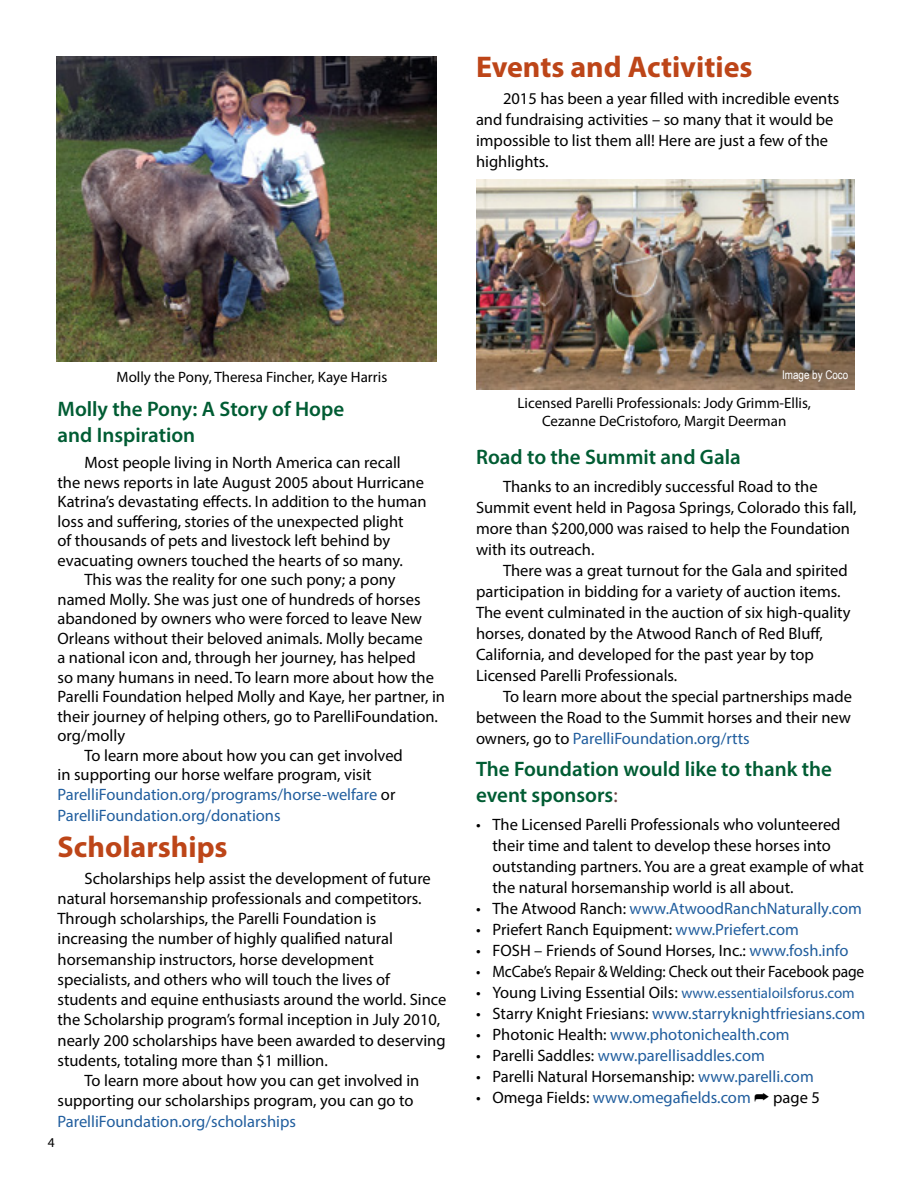
<style>
.page{position:relative;width:918px;height:1188px;background:#fff}
.page>*{position:absolute;margin:0;border:0;box-sizing:border-box;transform-origin:0 0}
.t1{font:700 30px "Myriad Pro";color:#bd4518}
.t2{font:600 21px/25.5px "Myriad Pro";color:#005c33}
.t3{font:16.5px/21px "Myriad Pro";color:#000}
.t4{font:16.5px "Myriad Pro";color:#215e9e}
.t5{font:16.5px "Myriad Pro";color:#000;scale:.94 1}
.t6{font:15px/18px "Myriad Pro";color:#000;text-align:center}
.t7{font:13.5px "Myriad Pro";color:#000}
.t8{font:12px "Arial Narrow";color:#fff}
.s1{color:#000}
.s2{color:#215e9e}
.s3{font-weight:400;color:#6c4342}
.s4{font-size:15px;color:#215e9e}
</style>
<div class="page">
<img style="left:56px;top:57px;width:381px;height:304px">
<img style="left:477px;top:179px;width:378px;height:211px">
<h1 class="t1" style="left:476px;top:47px;width:278px">Events and Activities</h1>
<p class="t3" style="left:476px;top:88px;width:365px;text-indent:27px">2015 has been a year filled with incredible events and fundraising activities – so many that it would be impossible to list them all! Here are just a few of the highlights.</p>
<p class="t6" style="left:117px;top:367px;width:272px">Molly the Pony, Theresa Fincher, Kaye Harris</p>
<p class="t2" style="left:58px;top:396px;width:288px">Molly the Pony: A Story of Hope and Inspiration</p>
<p class="t3" style="left:85px;top:452px;width:318px">Most people living in North America can recall</p>
<p class="t3" style="left:58px;top:471px;width:368px">the news reports in late August 2005 about Hurricane</p>
<p class="t3" style="left:58px;top:491px;width:371px">Katrina’s devastating effects. In addition to the human</p>
<p class="t3" style="left:58px;top:510px;width:348px">loss and suffering, stories of the unexpected plight</p>
<p class="t3" style="left:58px;top:530px;width:334px">of thousands of pets and livestock left behind by</p>
<p class="t3" style="left:58px;top:549px;width:347px">evacuating owners touched the hearts of so many.</p>
<p class="t3" style="left:85px;top:569px;width:312px">This was the reality for one such pony; a pony</p>
<p class="t3" style="left:58px;top:588px;width:365px">named Molly. She was just one of hundreds of horses</p>
<p class="t3" style="left:58px;top:608px;width:366px">abandoned by owners who were forced to leave New</p>
<p class="t3" style="left:58px;top:627px;width:367px">Orleans without their beloved animals. Molly became</p>
<p class="t3" style="left:58px;top:647px;width:360px">a national icon and, through her journey, has helped</p>
<p class="t3" style="left:58px;top:666px;width:378px">so many humans in need. To learn more about how the</p>
<p class="t3" style="left:58px;top:686px;width:389px">Parelli Foundation helped Molly and Kaye, her partner, in</p>
<p class="t3" style="left:58px;top:705px;width:382px">their journey of helping others, go to ParelliFoundation.</p>
<p class="t3" style="left:58px;top:725px;width:69px">org/molly</p>
<p class="t3" style="left:85px;top:744px;width:320px">To learn more about how you can get involved</p>
<p class="t3" style="left:58px;top:764px;width:316px">in supporting our horse welfare program, visit</p>
<p class="t4" style="left:58px;top:784px;width:339px">ParelliFoundation.org/programs/horse-welfare <span class="s1">or</span></p>
<p class="t4" style="left:58px;top:805px;width:225px">ParelliFoundation.org/donations</p>
<h1 class="t1" style="left:58px;top:827px;width:172px">Scholarships</h1>
<p class="t3" style="left:85px;top:867px;width:348px">Scholarships help assist the development of future</p>
<p class="t3" style="left:58px;top:888px;width:366px">natural horsemanship professionals and competitors.</p>
<p class="t3" style="left:58px;top:908px;width:320px">Through scholarships, the Parelli Foundation is</p>
<p class="t3" style="left:58px;top:928px;width:337px">increasing the number of highly qualified natural</p>
<p class="t3" style="left:58px;top:948px;width:318px">horsemanship instructors, horse development</p>
<p class="t3" style="left:58px;top:969px;width:334px">specialists, and others who will touch the lives of</p>
<p class="t3" style="left:58px;top:989px;width:390px">students and equine enthusiasts around the world. Since</p>
<p class="t3" style="left:58px;top:1009px;width:384px">the Scholarship program’s formal inception in July 2010,</p>
<p class="t3" style="left:58px;top:1029px;width:390px">nearly 200 scholarships have been awarded to deserving</p>
<p class="t3" style="left:58px;top:1050px;width:272px">students, totaling more than $1 million.</p>
<p class="t3" style="left:85px;top:1070px;width:336px">To learn more about how you can get involved in</p>
<p class="t3" style="left:58px;top:1090px;width:358px">supporting our scholarships program, you can go to</p>
<p class="t4" style="left:58px;top:1111px;width:240px">ParelliFoundation.org/scholarships</p>
<p class="t7" style="left:48px;top:1134px;width:8px">4</p>
<p class="t8" style="left:782px;top:366px;width:68px">Image by Coco</p>
<p class="t6" style="left:517px;top:394px;width:295px">Licensed Parelli Professionals: Jody Grimm-Ellis,<br>Cezanne DeCristoforo, Margit Deerman</p>
<p class="t2" style="left:476px;top:444px;width:266px">Road to the Summit and Gala</p>
<p class="t3" style="left:476px;top:476px;width:382px;text-indent:27px">Thanks to an incredibly successful Road to the Summit event held in Pagosa Springs, Colorado this fall, more than $200,000 was raised to help the Foundation with its outreach.</p>
<p class="t3" style="left:476px;top:560px;width:376px;text-indent:27px">There was a great turnout for the Gala and spirited participation in bidding for a variety of auction items.<br>The event culminated in the auction of six high-quality horses, donated by the Atwood Ranch of Red Bluff, California, and developed for the past year by top Licensed Parelli Professionals.</p>
<p class="t3" style="left:476px;top:686px;width:377px;text-align:justify;text-indent:27px">To learn more about the special partnerships made between the Road to the Summit horses and their new owners, go to <span class="s2">ParelliFoundation.org/rtts</span></p>
<p class="t2" style="left:476px;top:756px;width:358px">The Foundation would like to thank the event sponsors<span class="s3">:</span></p>
<p class="t3" style="left:493px;top:813px;width:373px;text-indent:-16px">• The Licensed Parelli Professionals who volunteered their time and talent to develop these horses into outstanding partners. You are a great example of what the natural horsemanship world is all about.</p>
<p class="t4" style="left:476px;top:898px;width:387px"><span class="s1">• The Atwood Ranch:</span> www.AtwoodRanchNaturally.com</p>
<p class="t3" style="left:476px;top:918px;width:324px">• Priefert Ranch Equipment: <span class="s2">www.Priefert.com</span></p>
<p class="t3" style="left:476px;top:939px;width:374px">• FOSH – Friends of Sound Horses, Inc.: <span class="s2">www.fosh.info</span></p>
<p class="t5" style="left:476px;top:961px;width:415px">• McCabe’s Repair &amp; Welding: Check out their Facebook page</p>
<p class="t3" style="left:476px;top:981px;width:380px">• Young Living Essential Oils: <span class="s4">www.essentialoilsforus.com</span></p>
<p class="t4" style="left:476px;top:1003px;width:391px"><span class="s1">• Starry Knight Friesians:</span> www.starryknightfriesians.com</p>
<p class="t4" style="left:476px;top:1024px;width:315px"><span class="s1">• Photonic Health:</span> www.photonichealth.com</p>
<p class="t4" style="left:476px;top:1045px;width:291px"><span class="s1">• Parelli Saddles:</span> www.parellisaddles.com</p>
<p class="t3" style="left:476px;top:1065px;width:339px">• Parelli Natural Horsemanship: <span class="s2">www.parelli.com</span></p>
<p class="t4" style="left:476px;top:1087px;width:345px"><span class="s1">• Omega Fields:</span> www.omegafields.com <span class="s1">➦ page 5</span></p>
</div>
